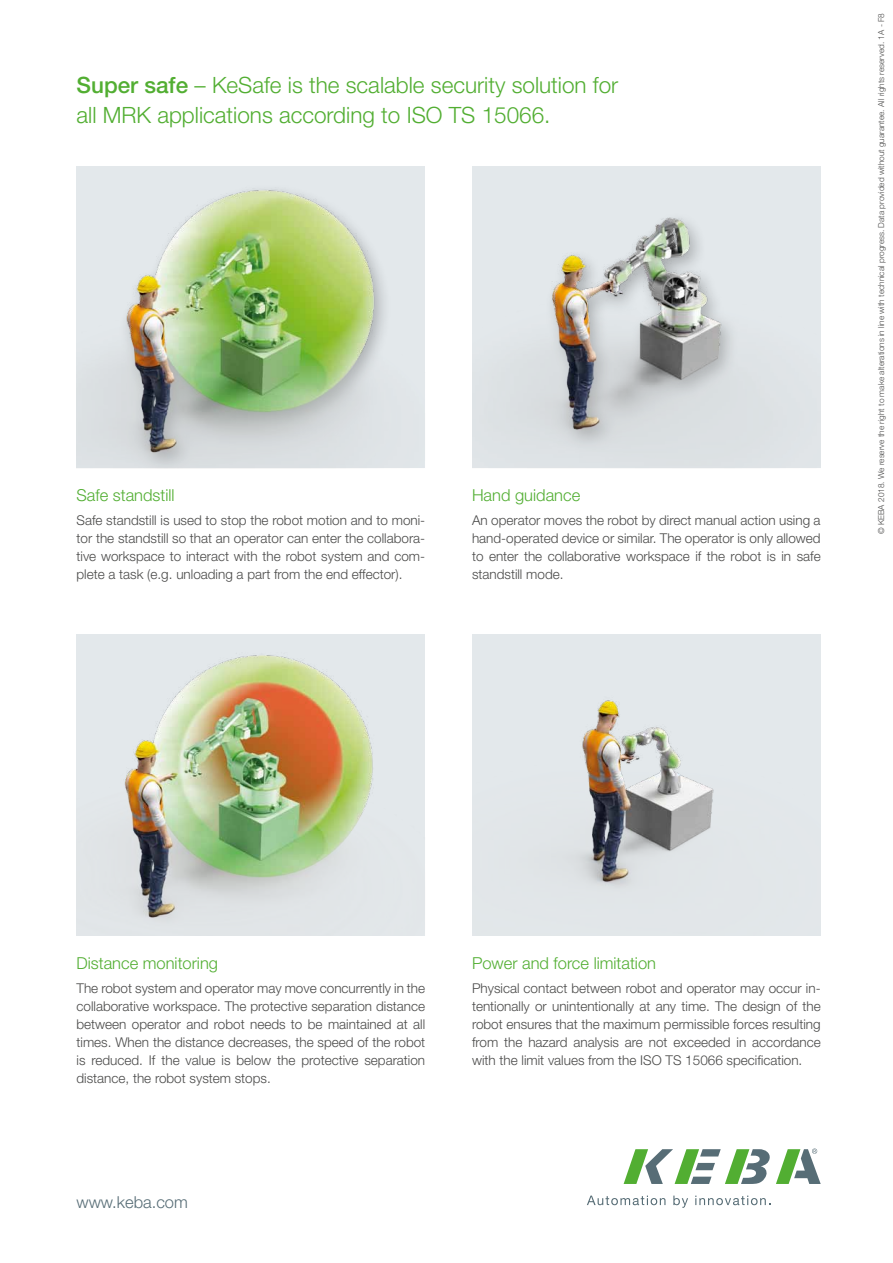
<style>
.page{position:relative;width:893px;height:1263px;background:#fff}
.page>*{position:absolute;margin:0;border:0;box-sizing:border-box;transform-origin:0 0}
.t1{font:300 22.5px/30px "Helvetica Neue LT Pro";color:#52ae32}
.t2{font:300 16.5px "Helvetica Neue LT Pro";color:#52ae32}
.t3{font:300 16.5px "Helvetica Neue LT Pro";color:#576d76}
.t4{font:300 13.5px/18px "Helvetica Neue LT Pro";color:#4a4a49;text-align:justify}
.t5{font:300 8.25px "Helvetica Neue LT Pro";color:#4a4a49}
.s1{font-weight:500}
</style>
<div class="page">
<svg style="left:624px;top:1149px;width:146px;height:35px"></svg>
<svg style="left:776px;top:1148px;width:45px;height:36px"></svg>
<svg style="left:587px;top:1195px;width:78px;height:10px"></svg>
<svg style="left:673px;top:1195px;width:15px;height:13px"></svg>
<svg style="left:695px;top:1195px;width:75px;height:10px"></svg>
<div style="left:77px;top:166px;width:348px;height:302px;background:#e3e8eb"></div>
<img style="left:99px;top:189px;width:285px;height:279px">
<div style="left:77px;top:634px;width:348px;height:302px;background:#e3e8eb"></div>
<img style="left:124px;top:655px;width:249px;height:265px">
<img style="left:472px;top:166px;width:349px;height:302px">
<img style="left:472px;top:634px;width:349px;height:302px">
<h1 class="t1" style="left:77px;top:69px;width:543px"><span class="s1">Super safe</span> – KeSafe is the scalable security solution for all MRK applications according to ISO TS 15066.</h1>
<p class="t2" style="left:77px;top:485px;width:100px">Safe standstill</p>
<p class="t4" style="left:77px;top:511px;width:350px">Safe standstill is used to stop the robot motion and to moni&shy;tor the standstill so that an operator can enter the collabora&shy;tive workspace to interact with the robot system and com&shy;plete a task (e.g. unloading a part from the end effector).</p>
<p class="t2" style="left:472px;top:485px;width:110px">Hand guidance</p>
<p class="t4" style="left:472px;top:511px;width:350px">An operator moves the robot by direct manual action using a hand-operated device or similar. The operator is only allowed to enter the collaborative workspace if the robot is in safe standstill mode.</p>
<p class="t5" style="left:876px;top:534px;width:523px;rotate:-90deg">© KEBA 2018. We reserve the right to make alterations in line with technical progress. Data provided without guarantee. All rights reserved. 1A - F8</p>
<p class="t2" style="left:77px;top:953px;width:143px">Distance monitoring</p>
<p class="t4" style="left:77px;top:979px;width:350px">The robot system and operator may move concurrently in the collaborative workspace. The protective separation distance between operator and robot needs to be maintained at all times. When the distance decreases, the speed of the robot is reduced. If the value is below the protective separation distance, the robot system stops.</p>
<p class="t3" style="left:77px;top:1192px;width:113px">www.keba.com</p>
<p class="t2" style="left:472px;top:953px;width:186px">Power and force limitation</p>
<p class="t4" style="left:472px;top:979px;width:350px">Physical contact between robot and operator may occur in&shy;tentionally or unintentionally at any time. The design of the robot ensures that the maximum permissible forces resulting from the hazard analysis are not exceeded in accordance with the limit values from the ISO TS 15066 specification.</p>
</div>
